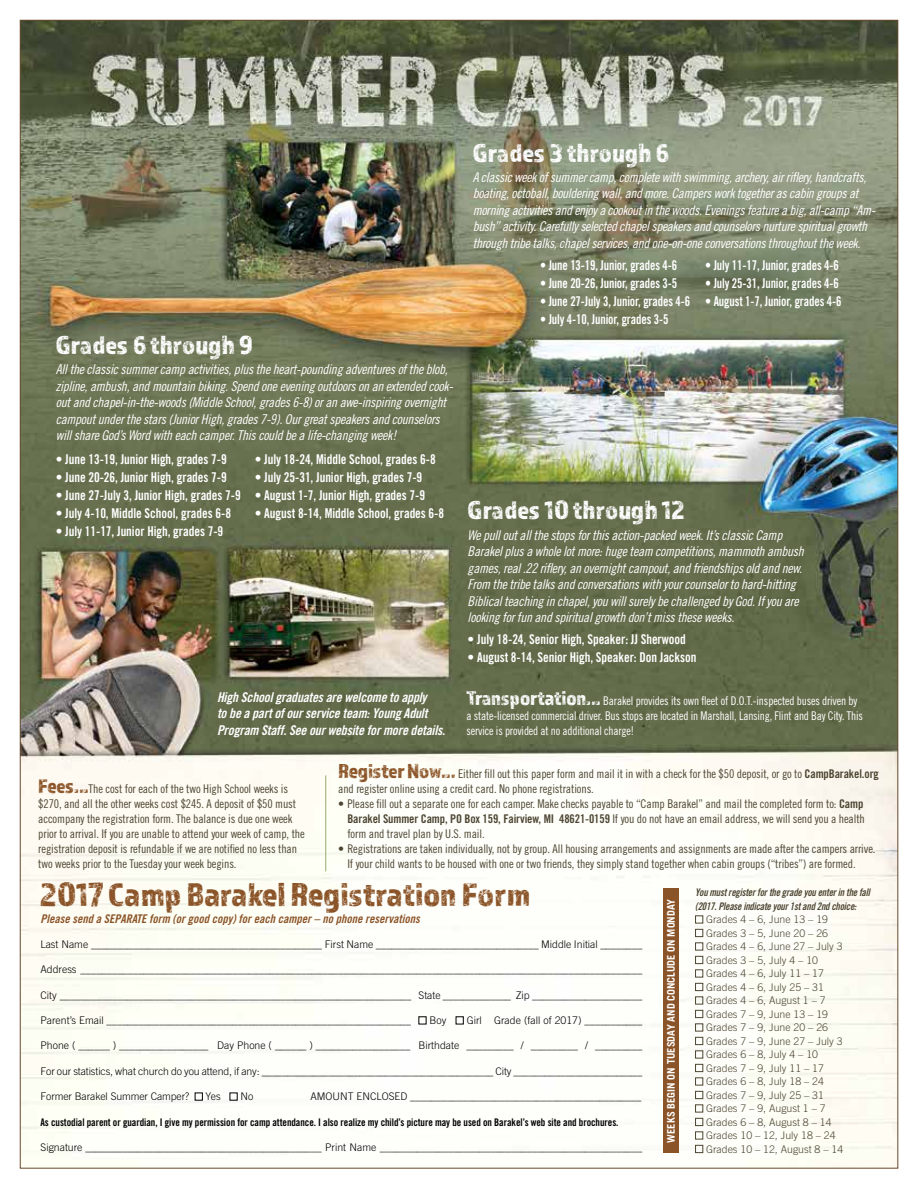
<style>
.page{position:relative;width:918px;height:1188px;background:#fff}
.page>*{position:absolute;margin:0;border:0;box-sizing:border-box;transform-origin:0 0}
.t1{font:34.5px "Almaq Rough";color:#8b5428}
.t2{font:27px "Almaq Rough";color:#fff}
.t3{font:13.5px/16.5px "Trade Gothic Cond Eighteen Obl";letter-spacing:-.02em;color:#fff}
.t4{font:13.5px "Trade Gothic Bold Cond Twenty";letter-spacing:-.005em;color:#fff}
.t5{font:13.5px "Trade Gothic Bold Cond Twenty";letter-spacing:-.005em;color:#fff;scale:.9 1}
.t6{font:13.5px/16.5px "Trade Gothic Bold Cond Twenty Obl";letter-spacing:-.015em;color:#fff}
.t7{font:12px/15px "Trade Gothic Cond Eighteen";letter-spacing:-.01em;color:#4d4532}
.t8{font:12px/15px "Trade Gothic Cond Eighteen";letter-spacing:-.015em;color:#fff;scale:.96 1}
.t9{font:12px "Trade Gothic Bold Cond Twenty Obl";color:#8b5428}
.t10{font:300 10.5px "Trade Gothic";color:#000}
.t11{font:300 10.5px/13.5px "Trade Gothic";color:#4d4532}
.t12{font:10.5px "Trade Gothic Bold Cond Twenty";letter-spacing:-.005em;color:#000}
.t13{font:10.5px/13.5px "Trade Gothic Bold Cond Twenty Obl";letter-spacing:-.02em;color:#4d4532;scale:.94 1}
.t14{font:700 10.5px "Trade Gothic";color:#fff}
.s1{font-family:"Almaq Rough";font-size:21px}
.s2{font-family:"Almaq Rough";font-size:21px;color:#8b5428}
.s3{font-family:"Trade Gothic Bold Cond Twenty"}
</style>
<div class="page">
<img style="left:22px;top:22px;width:874px;height:1145px">
<hr style="left:325px;top:775px;width:1px;height:96px;background:#95ab70">
<div style="left:456px;top:1016px;width:8px;height:8px;border:1px solid #000"></div>
<div style="left:195px;top:1093px;width:8px;height:8px;border:1px solid #000"></div>
<div style="left:695px;top:915px;width:8px;height:8px;border:1px solid #4d4532"></div>
<div style="left:695px;top:929px;width:8px;height:8px;border:1px solid #4d4532"></div>
<div style="left:695px;top:942px;width:8px;height:8px;border:1px solid #4d4532"></div>
<div style="left:695px;top:956px;width:8px;height:8px;border:1px solid #4d4532"></div>
<div style="left:695px;top:969px;width:8px;height:8px;border:1px solid #4d4532"></div>
<div style="left:695px;top:983px;width:8px;height:8px;border:1px solid #4d4532"></div>
<div style="left:695px;top:996px;width:8px;height:8px;border:1px solid #4d4532"></div>
<div style="left:695px;top:1010px;width:8px;height:8px;border:1px solid #4d4532"></div>
<div style="left:695px;top:1023px;width:8px;height:8px;border:1px solid #4d4532"></div>
<div style="left:695px;top:1037px;width:8px;height:8px;border:1px solid #4d4532"></div>
<div style="left:695px;top:1050px;width:8px;height:8px;border:1px solid #4d4532"></div>
<div style="left:695px;top:1064px;width:8px;height:8px;border:1px solid #4d4532"></div>
<div style="left:695px;top:1077px;width:8px;height:8px;border:1px solid #4d4532"></div>
<div style="left:695px;top:1091px;width:8px;height:8px;border:1px solid #4d4532"></div>
<div style="left:695px;top:1104px;width:8px;height:8px;border:1px solid #4d4532"></div>
<div style="left:695px;top:1118px;width:8px;height:8px;border:1px solid #4d4532"></div>
<div style="left:695px;top:1131px;width:8px;height:8px;border:1px solid #4d4532"></div>
<div style="left:695px;top:1145px;width:8px;height:8px;border:1px solid #4d4532"></div>
<div style="left:663px;top:889px;width:15px;height:264px;background:#8b5428"></div>
<h2 class="t2" style="left:56px;top:328px;width:198px">Grades 6 through 9</h2>
<p class="t3" style="left:56px;top:361px;width:399px">All the classic summer camp activities, plus the heart-pounding adventures of the blob, zipline, ambush, and mountain biking. Spend one evening outdoors on an extended cook&shy;out and chapel-in-the-woods (Middle School, grades 6-8) or an awe-inspiring overnight campout under the stars (Junior High, grades 7-9). Our great speakers and counselors will share God’s Word with each camper. This could be a life-changing week!</p>
<p class="t4" style="left:56px;top:451px;width:173px">• June 13-19, Junior High, grades 7-9</p>
<p class="t4" style="left:56px;top:469px;width:173px">• June 20-26, Junior High, grades 7-9</p>
<p class="t4" style="left:56px;top:487px;width:187px">• June 27-July 3, Junior High, grades 7-9</p>
<p class="t4" style="left:56px;top:505px;width:177px">• July 4-10, Middle School, grades 6-8</p>
<p class="t4" style="left:56px;top:523px;width:169px">• July 11-17, Junior High, grades 7-9</p>
<p class="t4" style="left:255px;top:451px;width:182px">• July 18-24, Middle School, grades 6-8</p>
<p class="t4" style="left:255px;top:469px;width:169px">• July 25-31, Junior High, grades 7-9</p>
<p class="t4" style="left:255px;top:487px;width:172px">• August 1-7, Junior High, grades 7-9</p>
<p class="t4" style="left:255px;top:505px;width:191px">• August 8-14, Middle School, grades 6-8</p>
<h2 class="t2" style="left:473px;top:136px;width:198px">Grades 3 through 6</h2>
<p class="t3" style="left:473px;top:169px;width:404px">A classic week of summer camp, complete with swimming, archery, air riflery, handcrafts, boating, octoball, bouldering wall, and more. Campers work together as cabin groups at morning activities and enjoy a cookout in the woods. Evenings feature a big, all-camp “Am&shy;bush” activity. Carefully selected chapel speakers and counselors nurture spiritual growth through tribe talks, chapel services, and one-on-one conversations throughout the week.</p>
<p class="t5" style="left:540px;top:257px;width:154px">• June 13-19, Junior, grades 4-6</p>
<p class="t5" style="left:705px;top:257px;width:150px">• July 11-17, Junior, grades 4-6</p>
<p class="t5" style="left:540px;top:275px;width:154px">• June 20-26, Junior, grades 3-5</p>
<p class="t5" style="left:705px;top:275px;width:150px">• July 25-31, Junior, grades 4-6</p>
<p class="t5" style="left:540px;top:293px;width:336px">• June 27-July 3, Junior, grades 4-6 • August 1-7, Junior, grades 4-6</p>
<p class="t5" style="left:540px;top:311px;width:144px">• July 4-10, Junior, grades 3-5</p>
<h2 class="t2" style="left:468px;top:494px;width:218px">Grades 10 through 12</h2>
<p class="t3" style="left:468px;top:526px;width:338px">We pull out all the stops for this action-packed week. It’s classic Camp Barakel plus a whole lot more: huge team competitions, mammoth ambush games, real .22 riflery, an overnight campout, and friendships old and new.<br>From the tribe talks and conversations with your counselor to hard-hitting Biblical teaching in chapel, you will surely be challenged by God. If you are looking for fun and spiritual growth don’t miss these weeks.</p>
<p class="t4" style="left:468px;top:631px;width:220px">• July 18-24, Senior High, Speaker: JJ Sherwood</p>
<p class="t4" style="left:468px;top:649px;width:230px">• August 8-14, Senior High, Speaker: Don Jackson</p>
<p class="t8" style="left:467px;top:693px;width:414px"><span class="s1">Transportation...</span> Barakel provides its own fleet of D.O.T.-inspected buses driven by a state-licensed commercial driver. Bus stops are located in Marshall, Lansing, Flint and Bay City. This service is provided at no additional charge!</p>
<p class="t7" style="left:338px;top:767px;width:542px"><span class="s2">Register Now...</span> Either fill out this paper form and mail it in with a check for the $50 deposit, or go to <span class="s3">CampBarakel.org </span>and register online using a credit card. No phone registrations.</p>
<p class="t7" style="left:347px;top:797px;width:519px;text-indent:-9px">• Please fill out a separate one for each camper. Make checks payable to “Camp Barakel” and mail the completed form to: <span class="s3">Camp<br>Barakel Summer Camp, PO Box 159, Fairview, MI 48621-0159</span> If you do not have an email address, we will send you a health form and travel plan by U.S. mail.</p>
<p class="t7" style="left:347px;top:842px;width:530px;text-indent:-9px">• Registrations are taken individually, not by group. All housing arrangements and assignments are made after the campers arrive.<br>If your child wants to be housed with one or two friends, they simply stand together when cabin groups (“tribes”) are formed.</p>
<h1 class="t1" style="left:40px;top:874px;width:492px">2017 Camp Barakel Registration Form</h1>
<p class="t9" style="left:40px;top:911px;width:381px">Please send a SEPARATE form (or good copy) for each camper – no phone reservations</p>
<p class="t10" style="left:40px;top:938px;width:603px">Last Name ____________________________________________ First Name _______________________________ Middle Initial ________</p>
<p class="t10" style="left:40px;top:963px;width:603px">Address ___________________________________________________________________________________________________________</p>
<p class="t10" style="left:40px;top:989px;width:603px">City ___________________________________________________________________ State _____________ Zip _____________________</p>
<p class="t10" style="left:40px;top:1014px;width:372px">Parent’s Email __________________________________________________________</p>
<p class="t10" style="left:430px;top:1014px;width:18px">Boy</p>
<p class="t10" style="left:467px;top:1014px;width:177px">Girl Grade (fall of 2017) ___________</p>
<p class="t10" style="left:41px;top:1039px;width:603px">Phone ( ______ ) _________________ Day Phone ( ______ ) __________________ Birthdate _________ / _________ / _________</p>
<p class="t10" style="left:41px;top:1065px;width:603px">For our statistics, what church do you attend, if any: _____________________________________________ City _________________________</p>
<p class="t10" style="left:41px;top:1090px;width:150px">Former Barakel Summer Camper?</p>
<p class="t10" style="left:206px;top:1090px;width:17px">Yes</p>
<p class="t10" style="left:240px;top:1090px;width:14px">No</p>
<p class="t10" style="left:311px;top:1090px;width:332px">AMOUNT ENCLOSED ____________________________________________</p>
<p class="t12" style="left:40px;top:1115px;width:580px">As custodial parent or guardian, I give my permission for camp attendance. I also realize my child’s picture may be used on Barakel’s web site and brochures.</p>
<p class="t10" style="left:40px;top:1141px;width:603px">Signature _____________________________________________ Print Name __________________________________________________</p>
<p class="t6" style="left:217px;top:689px;width:230px">High School graduates are welcome to apply<br>to be a part of our service team: Young Adult<br>Program Staff. See our website for more details.</p>
<p class="t7" style="left:38px;top:782px;width:268px"><span class="s2">Fees...</span>The cost for each of the two High School weeks is $270, and all the other weeks cost $245. A deposit of $50 must accompany the registration form. The balance is due one week prior to arrival. If you are unable to attend your week of camp, the registration deposit is refundable if we are notified no less than two weeks prior to the Tuesday your week begins.</p>
<p class="t13" style="left:695px;top:886px;width:187px">You must register for the grade you enter in the fall (2017. Please indicate your 1st and 2nd choice:</p>
<p class="t11" style="left:706px;top:912px;width:139px">Grades 4 – 6, June 13 – 19<br>Grades 3 – 5, June 20 – 26<br>Grades 4 – 6, June 27 – July 3<br>Grades 3 – 5, July 4 – 10<br>Grades 4 – 6, July 11 – 17<br>Grades 4 – 6, July 25 – 31<br>Grades 4 – 6, August 1 – 7<br>Grades 7 – 9, June 13 – 19<br>Grades 7 – 9, June 20 – 26<br>Grades 7 – 9, June 27 – July 3<br>Grades 6 – 8, July 4 – 10<br>Grades 7 – 9, July 11 – 17<br>Grades 6 – 8, July 18 – 24<br>Grades 7 – 9, July 25 – 31<br>Grades 7 – 9, August 1 – 7<br>Grades 6 – 8, August 8 – 14<br>Grades 10 – 12, July 18 – 24<br>Grades 10 – 12, August 8 – 14</p>
<p class="t14" style="left:665px;top:1143px;width:245px;rotate:-90deg">WEEKS BEGIN ON TUESDAY AND CONCLUDE ON MONDAY</p>
</div>
